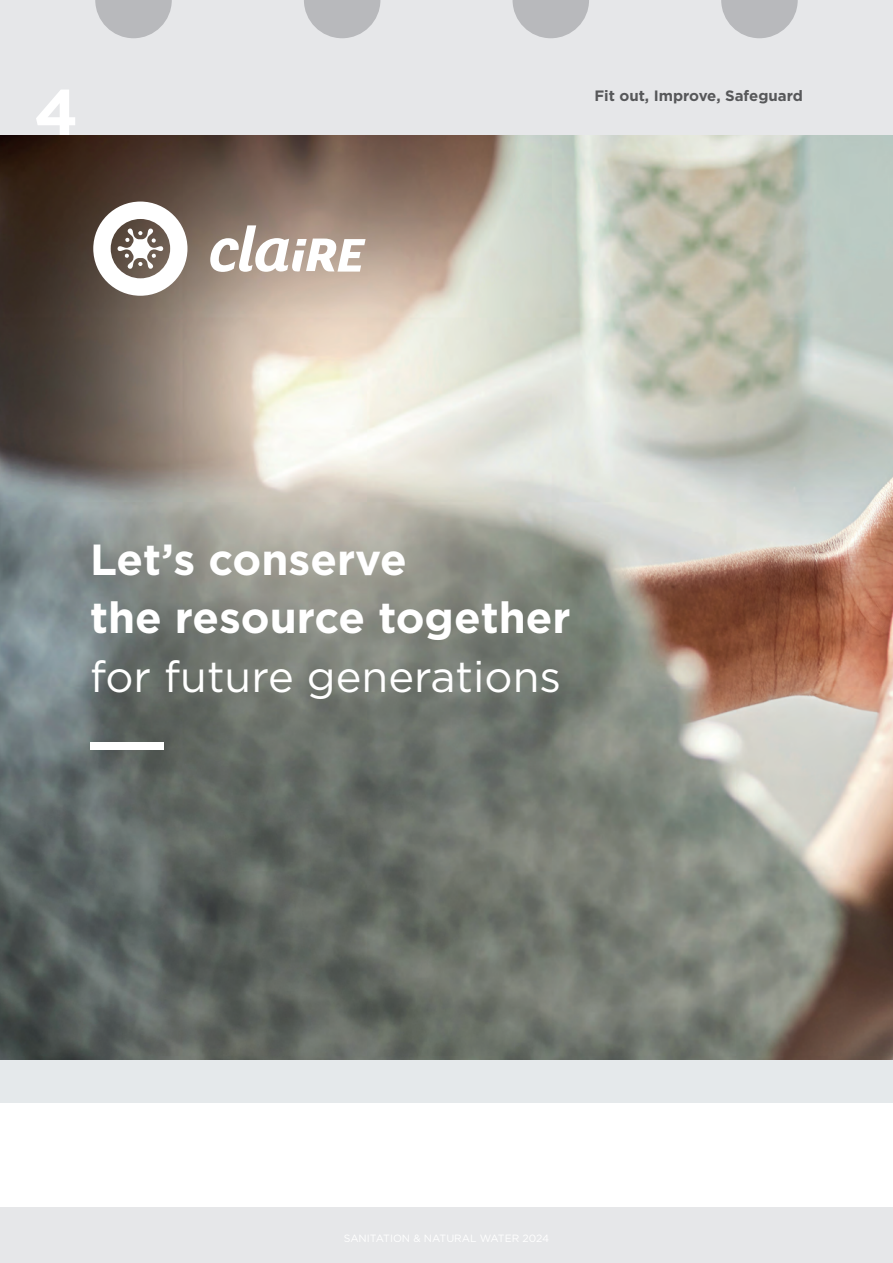
<style>
.page{position:relative;width:893px;height:1263px;background:#fff}
.page>*{position:absolute;margin:0;border:0;box-sizing:border-box;transform-origin:0 0}
.t1{font:700 64.5px "Gotham";color:#fff}
.t2{font:700 43.5px/58.5px "Gotham";color:#fff}
.t3{font:43.5px "Gotham";color:#fff}
.t4{font:700 15px "Gotham";color:#57585a}
</style>
<div class="page">
<div style="left:0;top:0;width:893px;height:135px;background:#e6e7e9"></div>
<div style="left:0;top:1208px;width:893px;height:55px;background:#e6e7e9"></div>
<div style="left:0;top:218px;width:893px;height:885px;background:#e5e9eb"></div>
<img style="left:0;top:135px;width:893px;height:924px">
<div style="left:90px;top:742px;width:73px;height:8px;background:#fff"></div>
<svg style="left:210px;top:225px;width:156px;height:47px;background:#c9bcb4"></svg>
<svg style="left:93px;top:202px;width:94px;height:94px;background:#b7b0ab"></svg>
<svg style="left:95px;top:0;width:77px;height:38px"></svg>
<svg style="left:304px;top:0;width:76px;height:38px"></svg>
<svg style="left:513px;top:0;width:76px;height:38px"></svg>
<svg style="left:721px;top:0;width:77px;height:38px"></svg>
<h1 class="t1" style="left:34px;top:75px;width:46px">4</h1>
<p class="t4" style="left:594px;top:86px;width:210px">Fit out, Improve, Safeguard</p>
<p class="t2" style="left:90px;top:530px;width:482px">Let’s conserve<br>the resource together</p>
<p class="t3" style="left:90px;top:648px;width:473px">for future generations</p>
</div>
